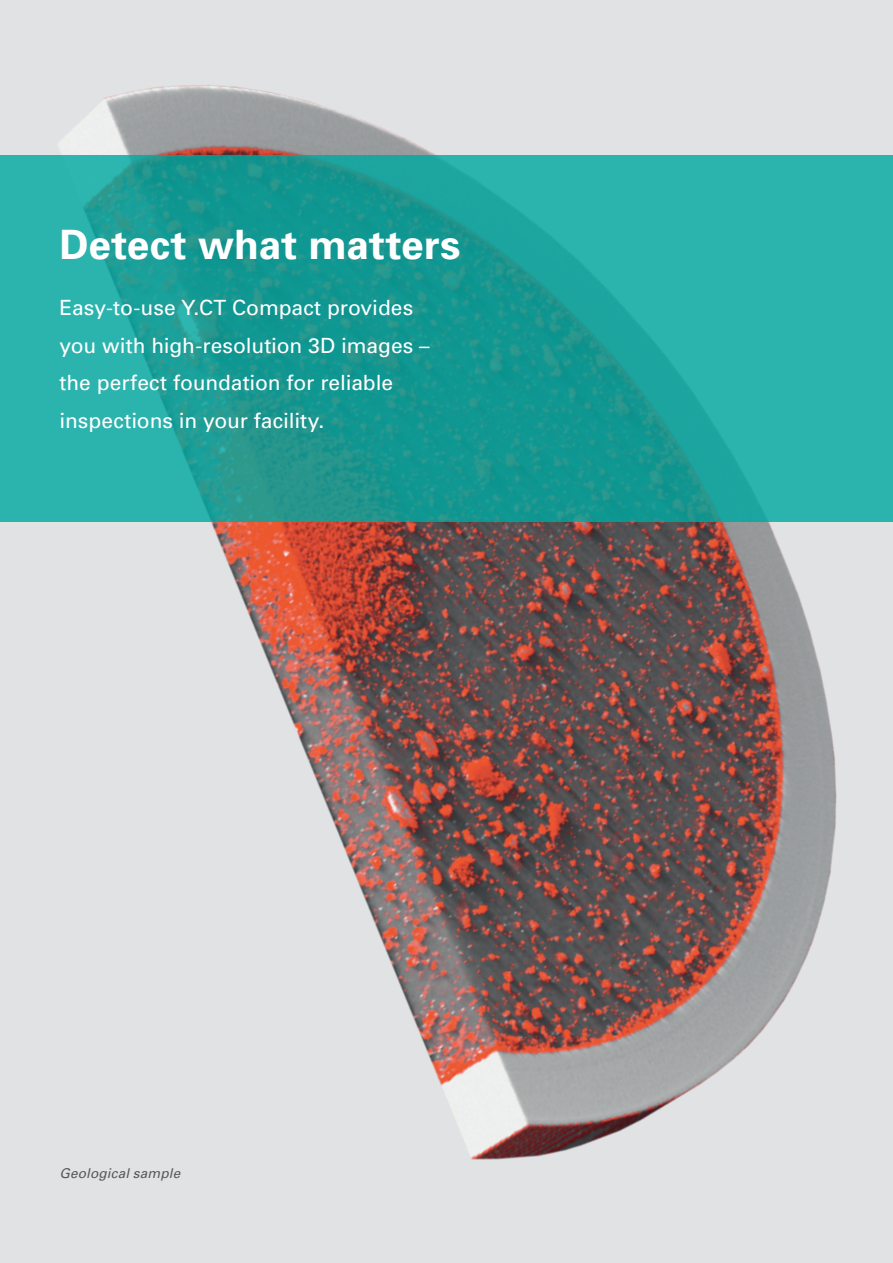
<style>
.page{position:relative;width:893px;height:1263px;background:#e1e2e4}
.page>*{position:absolute;margin:0;border:0;box-sizing:border-box;transform-origin:0 0}
.t1{font:700 40.5px "Univers";letter-spacing:.005em;color:#fff}
.t2{font:21px/37.5px "Univers";color:#fff}
.t3{font:italic 13.5px "Univers";letter-spacing:.01em;color:#57585a}
</style>
<div class="page">
<img style="left:33px;top:85px;width:836px;height:1075px">
<svg style="left:0;top:156px;width:893px;height:366px"></svg>
<h1 class="t1" style="left:60px;top:220px;width:402px">Detect what matters</h1>
<p class="t2" style="left:60px;top:289px;width:372px">Easy-to-use Y.CT Compact provides you with high-resolution 3D images – the perfect foundation for reliable inspections in your facility.</p>
<p class="t3" style="left:60px;top:1165px;width:122px">Geological sample</p>
</div>
